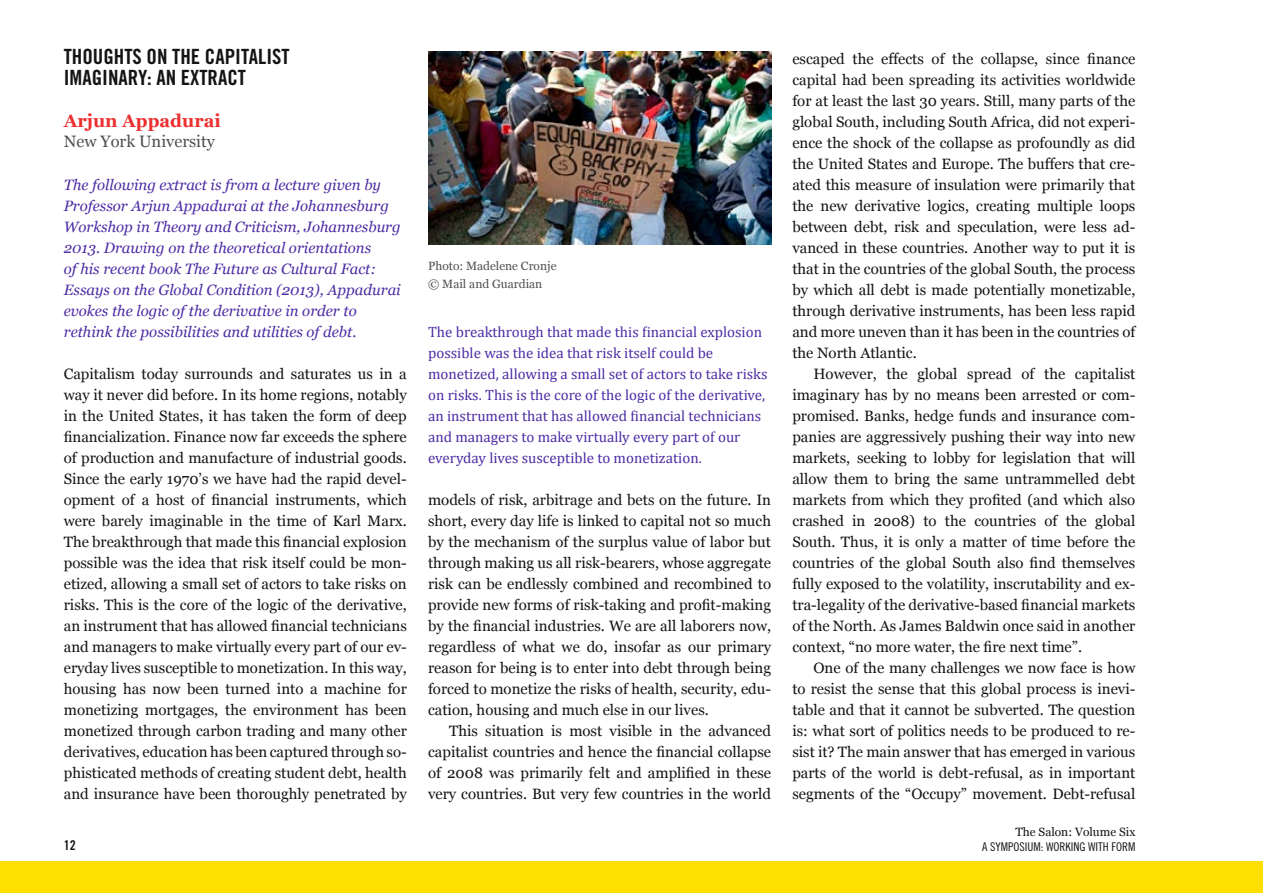
<style>
.page{position:relative;width:1263px;height:893px;background:#fff}
.page>*{position:absolute;margin:0;border:0;box-sizing:border-box;transform-origin:0 0}
.t1{font:21px/21px "Trade Gothic Bold Cond Twenty";color:#151313}
.t2{font:700 18px "Georgia";color:#ed2f2f}
.t3{font:16.5px "Georgia";color:#4d4f50}
.t4{font:15px/21px "Georgia";color:#151313;text-align:justify}
.t5{font:italic 15px/21px "Georgia";color:#4d2ca4}
.t6{font:15px/21px "Cambria";color:#4d2ca4}
.t7{font:13.5px "Trade Gothic Bold Cond Twenty";color:#151313}
.t8{font:12px/18px "Georgia";color:#4d4f50}
.t9{font:12px "Trade Gothic Cond Eighteen";color:#151313}
.t10{font:12px "Georgia";color:#151313}
</style>
<div class="page">
<div style="left:0;top:861px;width:1263px;height:32px;background:#ffdf00"></div>
<img style="left:428px;top:52px;width:343px;height:192px">
<h1 class="t1" style="left:64px;top:45px;width:227px">THOUGHTS ON THE CAPITALIST<br>IMAGINARY: AN EXTRACT</h1>
<p class="t2" style="left:64px;top:107px;width:159px">Arjun Appadurai</p>
<p class="t3" style="left:64px;top:129px;width:153px">New York University</p>
<p class="t5" style="left:64px;top:173px;width:338px">The following extract is from a lecture given by Professor Arjun Appadurai at the Johannesburg Workshop in Theory and Criticism, Johannesburg 2013. Drawing on the theoretical orientations<br>of his recent book The Future as Cultural Fact:<br>Essays on the Global Condition (2013), Appadurai evokes the logic of the derivative in order to rethink the possibilities and utilities of debt.</p>
<p class="t4" style="left:64px;top:362px;width:345px">Capitalism today surrounds and saturates us in a way it never did before. In its home regions, notably in the United States, it has taken the form of deep financialization. Finance now far exceeds the sphere of production and manufacture of industrial goods.<br>Since the early 1970’s we have had the rapid devel&shy;opment of a host of financial instruments, which were barely imaginable in the time of Karl Marx.<br>The breakthrough that made this financial explosion possible was the idea that risk itself could be mon&shy;etized, allowing a small set of actors to take risks on risks. This is the core of the logic of the derivative, an instrument that has allowed financial technicians and managers to make virtually every part of our ev&shy;eryday lives susceptible to monetization. In this way, housing has now been turned into a machine for monetizing mortgages, the environment has been monetized through carbon trading and many other derivatives, education has been captured through so&shy;phisticated methods of creating student debt, health and insurance have been thoroughly penetrated by</p>
<p class="t7" style="left:64px;top:837px;width:13px">12</p>
<p class="t8" style="left:428px;top:256px;width:130px">Photo: Madelene Cronje © Mail and Guardian</p>
<p class="t6" style="left:428px;top:321px;width:341px">The breakthrough that made this financial explosion possible was the idea that risk itself could be monetized, allowing a small set of actors to take risks on risks. This is the core of the logic of the derivative, an instrument that has allowed financial technicians and managers to make virtually every part of our everyday lives susceptible to monetization.</p>
<p class="t4" style="left:428px;top:488px;width:345px">models of risk, arbitrage and bets on the future. In short, every day life is linked to capital not so much by the mechanism of the surplus value of labor but through making us all risk-bearers, whose aggregate risk can be endlessly combined and recombined to provide new forms of risk-taking and profit-making by the financial industries. We are all laborers now, regardless of what we do, insofar as our primary reason for being is to enter into debt through being forced to monetize the risks of health, security, edu&shy;cation, housing and much else in our lives.</p>
<p class="t4" style="left:428px;top:719px;width:344px;text-indent:21px">This situation is most visible in the advanced capitalist countries and hence the financial collapse of 2008 was primarily felt and amplified in these very countries. But very few countries in the world</p>
<p class="t4" style="left:792px;top:47px;width:344px">escaped the effects of the collapse, since finance capital had been spreading its activities worldwide for at least the last 30 years. Still, many parts of the global South, including South Africa, did not experi&shy;ence the shock of the collapse as profoundly as did the United States and Europe. The buffers that cre&shy;ated this measure of insulation were primarily that the new derivative logics, creating multiple loops between debt, risk and speculation, were less ad&shy;vanced in these countries. Another way to put it is that in the countries of the global South, the process by which all debt is made potentially monetizable, through derivative instruments, has been less rapid and more uneven than it has been in the countries of the North Atlantic.</p>
<p class="t4" style="left:792px;top:362px;width:344px;text-indent:21px">However, the global spread of the capitalist imaginary has by no means been arrested or com&shy;promised. Banks, hedge funds and insurance com&shy;panies are aggressively pushing their way into new markets, seeking to lobby for legislation that will allow them to bring the same untrammelled debt markets from which they profited (and which also crashed in 2008) to the countries of the global South. Thus, it is only a matter of time before the countries of the global South also find themselves fully exposed to the volatility, inscrutability and ex&shy;tra-legality of the derivative-based financial markets of the North. As James Baldwin once said in another context, “no more water, the fire next time”.</p>
<p class="t4" style="left:792px;top:656px;width:345px;text-indent:21px">One of the many challenges we now face is how to resist the sense that this global process is inevi&shy;table and that it cannot be subverted. The question is: what sort of politics needs to be produced to re&shy;sist it? The main answer that has emerged in various parts of the world is debt-refusal, as in important segments of the “Occupy” movement. Debt-refusal</p>
<p class="t10" style="left:1015px;top:823px;width:121px">The Salon: Volume Six</p>
<p class="t9" style="left:982px;top:839px;width:155px">A SYMPOSIUM: WORKING WITH FORM</p>
</div>
